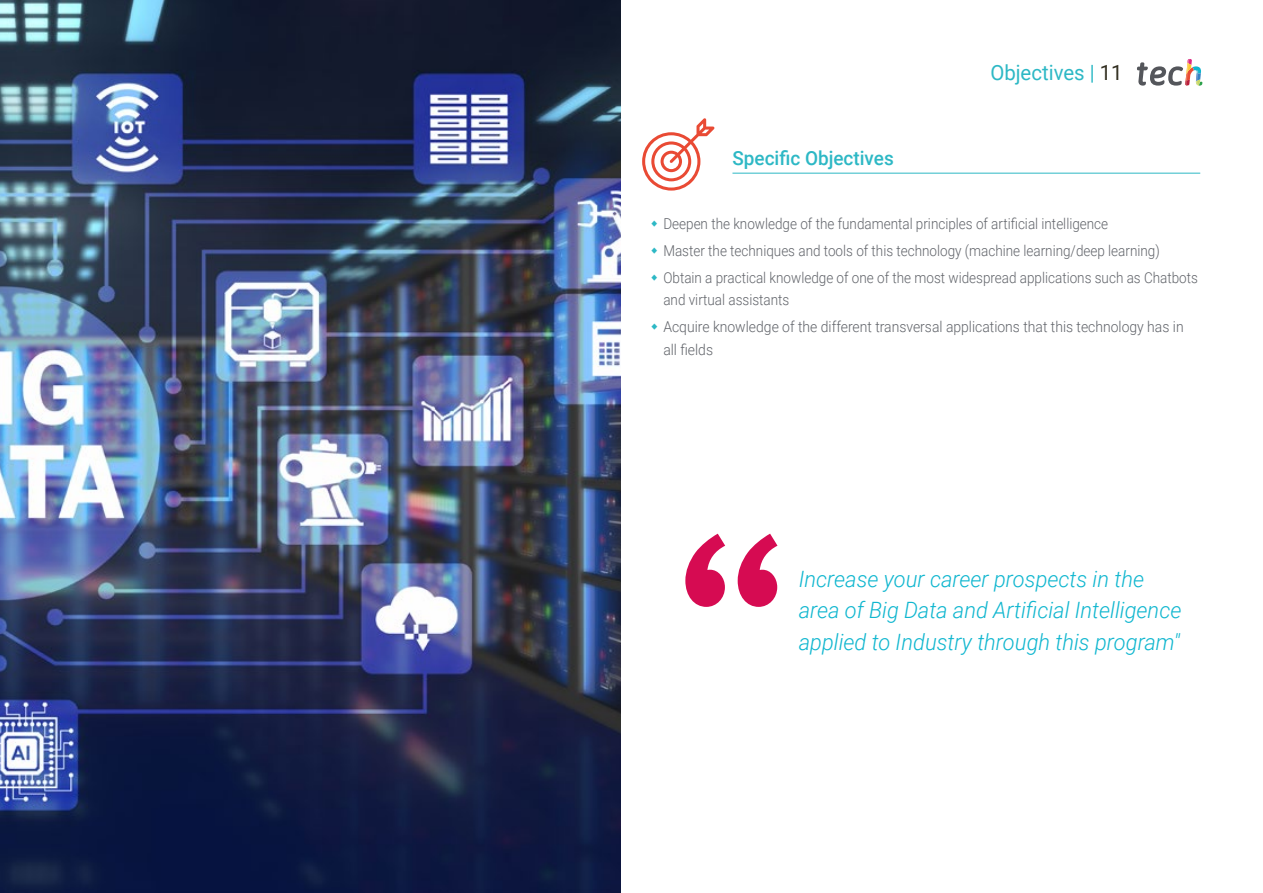
<style>
.page{position:relative;width:1263px;height:893px;background:#fff}
.page>*{position:absolute;margin:0;border:0;box-sizing:border-box;transform-origin:0 0}
.t1{font:italic 300 22.5px/31.5px "Roboto";color:#0fb6cf}
.t2{font:21px "Roboto";color:#2db8c5}
.t3{font:500 19.5px "Roboto";color:#2db8c5}
.t4{font:300 15px/26.7px "Roboto";color:#61646a;scale:.9 1}
.t5{font:300 15px "Roboto";color:#61646a;scale:.93 1}
.s1{color:#312e20}
</style>
<div class="page">
<hr style="left:732px;top:173px;width:468px;height:1px;background:#2db8c5">
<svg style="left:1137px;top:59px;width:65px;height:27px"></svg>
<svg style="left:642px;top:118px;width:72px;height:73px"></svg>
<svg style="left:685px;top:534px;width:92px;height:73px"></svg>
<img style="left:0;top:0;width:621px;height:893px">
<h3 class="t3" style="left:732px;top:144px;width:163px">Specific Objectives</h3>
<h2 class="t2" style="left:990px;top:57px;width:134px">Objectives | <span class="s1">11</span></h2>
<p class="t4" style="left:663px;top:210px;width:595px">Deepen the knowledge of the fundamental principles of artificial intelligence<br>Master the techniques and tools of this technology (machine learning/deep learning)<br>Obtain a practical knowledge of one of the most widespread applications such as Chatbots</p>
<p class="t4" style="left:663px;top:286px;width:580px">and virtual assistants<br>Acquire knowledge of the different transversal applications that this technology has in</p>
<p class="t5" style="left:663px;top:339px;width:55px">all fields</p>
<h1 class="t1" style="left:799px;top:562px;width:384px">Increase your career prospects in the area of Big Data and Artificial Intelligence applied to Industry through this program"</h1>
</div>
